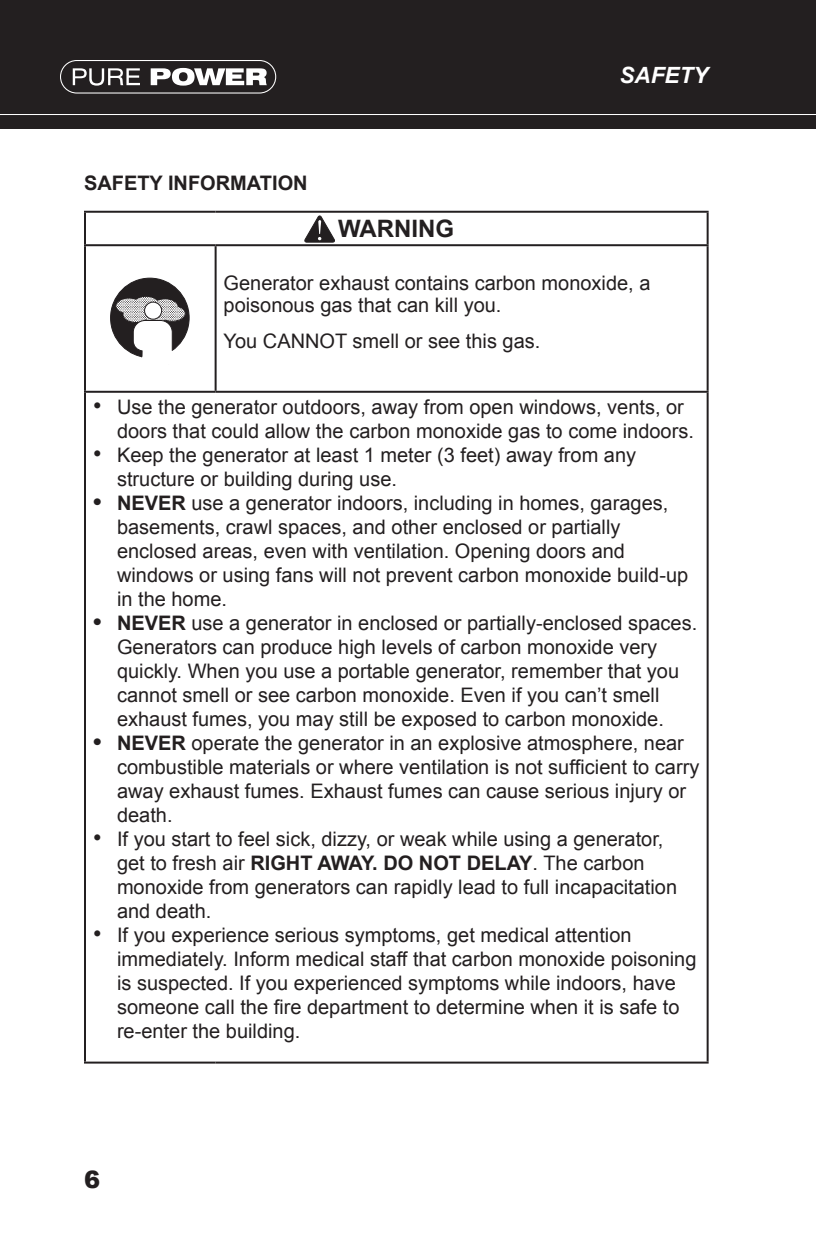
<style>
.page{position:relative;width:816px;height:1248px;background:#fff}
.page>*{position:absolute;margin:0;border:0;box-sizing:border-box;transform-origin:0 0}
.t1{font:700 24px "Arial";color:#231f20}
.t2{font:900 24px "Arial";color:#231f20}
.t3{font:italic 700 22.4px "Arial";color:#fff}
.t4{font:20px/24px "Arial";color:#231f20}
.t5{font:700 20px "Arial";color:#231f20}
.s1{font-size:24px}
.s2{font-weight:700;font-size:24px}
.s3{font-weight:700}
</style>
<div class="page">
<div style="left:0;top:0;width:816px;height:128px;background:#231f20"></div>
<hr style="left:0;top:114px;width:816px;height:1px;background:#fff">
<svg style="left:151px;top:68px;width:116px;height:18px"></svg>
<svg style="left:73px;top:68px;width:67px;height:18px"></svg>
<div style="left:60px;top:60px;width:216px;height:34px;border:1px solid #fff;border-radius:16px"></div>
<hr style="left:84px;top:246px;width:2px;height:145px;background:#231f20">
<hr style="left:215px;top:246px;width:2px;height:145px;background:#231f20">
<hr style="left:707px;top:246px;width:2px;height:145px;background:#231f20">
<hr style="left:84px;top:391px;width:132px;height:2px;background:#231f20">
<hr style="left:84px;top:393px;width:2px;height:669px;background:#231f20">
<hr style="left:216px;top:391px;width:493px;height:2px;background:#231f20">
<hr style="left:707px;top:393px;width:2px;height:669px;background:#231f20">
<hr style="left:84px;top:1062px;width:132px;height:2px;background:#231f20">
<hr style="left:216px;top:1062px;width:493px;height:2px;background:#231f20">
<hr style="left:84px;top:211px;width:132px;height:2px;background:#231f20">
<hr style="left:84px;top:213px;width:2px;height:31px;background:#231f20">
<hr style="left:216px;top:211px;width:493px;height:2px;background:#231f20">
<hr style="left:707px;top:213px;width:2px;height:31px;background:#231f20">
<hr style="left:84px;top:244px;width:132px;height:2px;background:#231f20">
<hr style="left:216px;top:244px;width:493px;height:2px;background:#231f20">
<svg style="left:304px;top:216px;width:31px;height:27px"></svg>
<div style="left:111px;top:278px;width:78px;height:80px;background:#231f20;border-radius:50%"></div>
<svg style="left:115px;top:296px;width:71px;height:62px"></svg>
<p class="t5" style="left:84px;top:170px;width:225px">SAFETY INFORMATION</p>
<p class="t3" style="left:620px;top:61px;width:90px">SAFETY</p>
<p class="t1" style="left:338px;top:213px;width:117px">WARNING</p>
<p class="t4" style="left:224px;top:272px;width:428px;line-height:22px">Generator exhaust contains carbon monoxide, a poisonous gas that can kill you.</p>
<p class="t4" style="left:224px;top:329px;width:318px">You CANNOT smell or see this gas.</p>
<p class="t4" style="left:117px;top:396px;width:578px;text-indent:-24px"><span class="s1">•</span> Use the generator outdoors, away from open windows, vents, or doors that could allow the carbon monoxide gas to come indoors.</p>
<p class="t4" style="left:117px;top:444px;width:521px;text-indent:-24px"><span class="s1">•</span> Keep the generator at least 1 meter (3 feet) away from any structure or building during use.</p>
<p class="t4" style="left:117px;top:492px;width:573px;text-indent:-24px"><span class="s2">•</span> <span class="s3">NEVER</span> use a generator indoors, including in homes, garages, basements, crawl spaces, and other enclosed or partially enclosed areas, even with ventilation. Opening doors and windows or using fans will not prevent carbon monoxide build-up in the home.</p>
<p class="t4" style="left:117px;top:612px;width:582px;text-indent:-24px"><span class="s2">•</span> <span class="s3">NEVER</span> use a generator in enclosed or partially-enclosed spaces.<br>Generators can produce high levels of carbon monoxide very quickly. When you use a portable generator, remember that you cannot smell or see carbon monoxide. Even if you can’t smell exhaust fumes, you may still be exposed to carbon monoxide.</p>
<p class="t4" style="left:117px;top:732px;width:584px;text-indent:-24px"><span class="s2">•</span> <span class="s3">NEVER</span> operate the generator in an explosive atmosphere, near combustible materials or where ventilation is not sufficient to carry away exhaust fumes. Exhaust fumes can cause serious injury or death.</p>
<p class="t4" style="left:117px;top:828px;width:562px;text-indent:-24px"><span class="s1">•</span> If you start to feel sick, dizzy, or weak while using a generator, get to fresh air <span class="s3">RIGHT AWAY. DO NOT DELAY</span>. The carbon monoxide from generators can rapidly lead to full incapacitation and death.</p>
<p class="t4" style="left:117px;top:924px;width:581px;text-indent:-24px"><span class="s1">•</span> If you experience serious symptoms, get medical attention immediately. Inform medical staff that carbon monoxide poisoning is suspected. If you experienced symptoms while indoors, have someone call the fire department to determine when it is safe to re-enter the building.</p>
<p class="t2" style="left:84px;top:1162px;width:18px">6</p>
</div>
